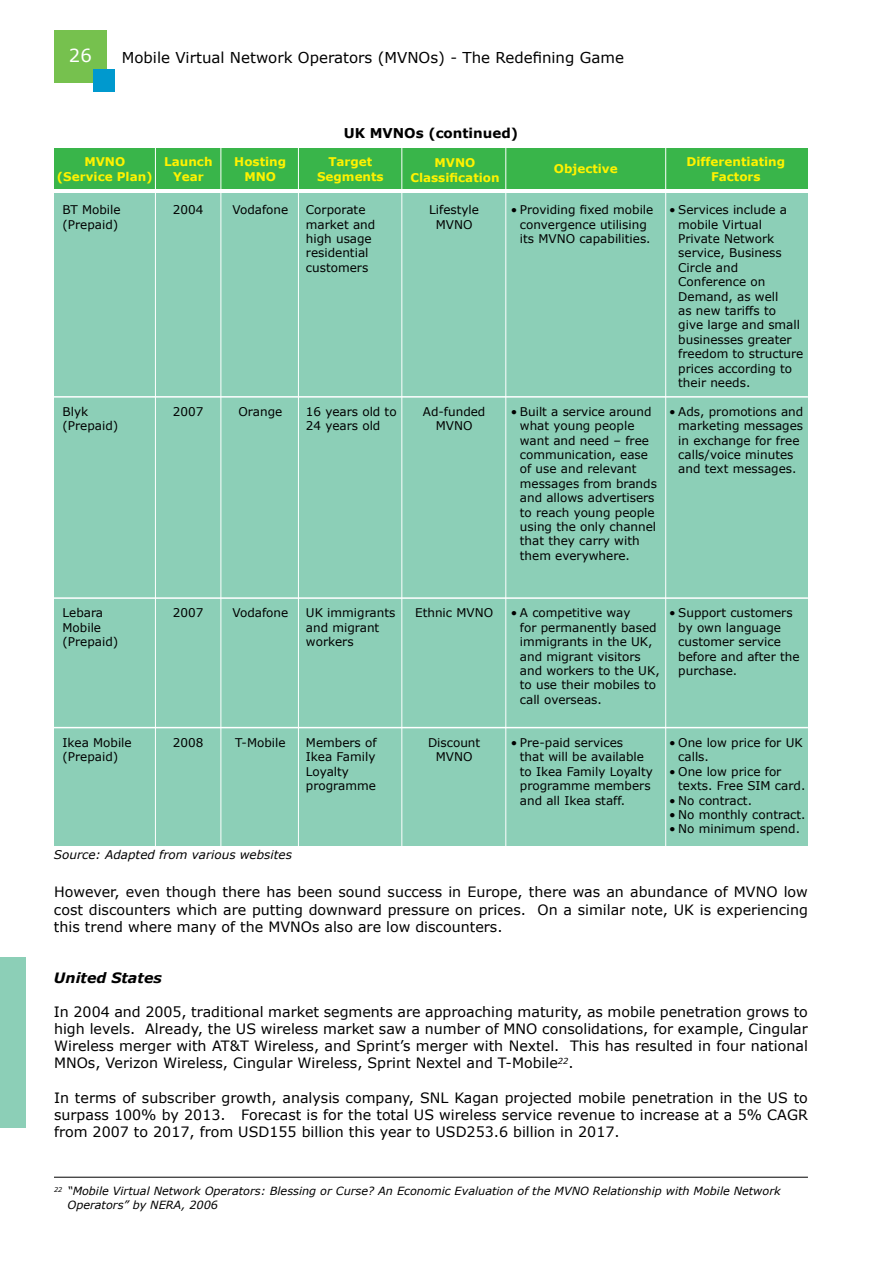
<style>
.page{position:relative;width:893px;height:1263px;background:#fff}
.page>*{position:absolute;margin:0;border:0;box-sizing:border-box;transform-origin:0 0}
.t1{font:18px "Verdana";color:#fff}
.t2{font:15px "Verdana";color:#000}
.t3{font:14.25px/17.1px "Verdana";color:#000;text-align:justify}
.t4{font:italic 700 14.25px "Verdana";color:#000}
.t5{font:700 13.5px "Verdana";color:#000}
.t6{font:12px/14.4px "Verdana";color:#000}
.t7{font:700 12px/14.4px "Verdana";color:#fff200;text-align:center}
.t8{font:italic 12px "Verdana";color:#000}
.t9{font:italic 11.25px/13.5px "Verdana";color:#000}
</style>
<div class="page">
<div style="left:54px;top:30px;width:53px;height:53px;background:#76c14e"></div>
<div style="left:0;top:957px;width:26px;height:171px;background:#8ccfb7"></div>
<div style="left:93px;top:69px;width:22px;height:23px;background:#0099ce"></div>
<div style="left:54px;top:193px;width:754px;height:653px;background:#8ccfb7"></div>
<div style="left:54px;top:148px;width:754px;height:41px;background:#39b54a"></div>
<hr style="left:54px;top:396px;width:754px;height:2px;background:#fff">
<hr style="left:54px;top:597px;width:754px;height:2px;background:#fff">
<hr style="left:54px;top:727px;width:754px;height:1px;background:#fff">
<hr style="left:54px;top:1177px;width:754px;height:1px;background:#000">
<hr style="left:665px;top:147px;width:1px;height:699px;background:#fff">
<hr style="left:505px;top:147px;width:1px;height:699px;background:#fff">
<hr style="left:401px;top:147px;width:1px;height:699px;background:#fff">
<hr style="left:298px;top:147px;width:1px;height:699px;background:#fff">
<hr style="left:220px;top:147px;width:1px;height:699px;background:#fff">
<hr style="left:155px;top:147px;width:1px;height:699px;background:#fff">
<h1 class="t1" style="left:69px;top:44px;width:24px">26</h1>
<p class="t2" style="left:122px;top:47px;width:504px">Mobile Virtual Network Operators (MVNOs) - The Redefining Game</p>
<p class="t5" style="left:344px;top:124px;width:176px">UK MVNOs (continued)</p>
<p class="t7" style="left:57px;top:154px;width:97px">MVNO (Service Plan)</p>
<p class="t7" style="left:164px;top:154px;width:50px">Launch<br>Year</p>
<p class="t7" style="left:234px;top:154px;width:53px">Hosting<br>MNO</p>
<p class="t7" style="left:554px;top:161px;width:65px">Objective</p>
<p class="t7" style="left:686px;top:154px;width:100px">Differentiating<br>Factors</p>
<p class="t7" style="left:317px;top:154px;width:68px">Target<br>Segments</p>
<p class="t7" style="left:410px;top:155px;width:91px">MVNO<br>Classification</p>
<p class="t6" style="left:63px;top:202px;width:60px">BT Mobile (Prepaid)</p>
<p class="t6" style="left:63px;top:404px;width:57px">Blyk (Prepaid)</p>
<p class="t6" style="left:173px;top:202px;width:32px">2004</p>
<p class="t6" style="left:173px;top:404px;width:32px">2007</p>
<p class="t6" style="left:232px;top:202px;width:57px">Vodafone</p>
<p class="t6" style="left:306px;top:202px;width:71px">Corporate market and high usage residential customers</p>
<p class="t6" style="left:429px;top:202px;width:51px;text-align:center">Lifestyle<br>MVNO</p>
<p class="t6" style="left:239px;top:404px;width:45px">Orange</p>
<p class="t6" style="left:306px;top:404px;width:92px">16 years old to<br>24 years old</p>
<p class="t6" style="left:423px;top:404px;width:64px;text-align:center">Ad-funded<br>MVNO</p>
<p class="t6" style="left:511px;top:202px;width:144px;text-align:center">• Providing fixed mobile convergence utilising its MVNO capabilities.</p>
<p class="t6" style="left:520px;top:404px;width:139px;text-indent:-9px">• Built a service around what young people want and need – free communication, ease of use and relevant messages from brands and allows advertisers to reach young people using the only channel that they carry with them everywhere.</p>
<p class="t6" style="left:678px;top:202px;width:127px;text-indent:-9px">• Services include a mobile Virtual<br>Private Network service, Business<br>Circle and<br>Conference on<br>Demand, as well<br>as new tariffs to give large and small businesses greater freedom to structure prices according to their needs.</p>
<p class="t6" style="left:678px;top:404px;width:127px;text-indent:-9px">• Ads, promotions and marketing messages in exchange for free calls/voice minutes and text messages.</p>
<p class="t6" style="left:63px;top:605px;width:57px">Lebara<br>Mobile (Prepaid)</p>
<p class="t6" style="left:63px;top:735px;width:71px">Ikea Mobile (Prepaid)</p>
<p class="t6" style="left:173px;top:605px;width:32px">2007</p>
<p class="t6" style="left:173px;top:735px;width:32px">2008</p>
<p class="t6" style="left:232px;top:605px;width:57px">Vodafone</p>
<p class="t6" style="left:306px;top:605px;width:91px">UK immigrants and migrant workers</p>
<p class="t6" style="left:235px;top:735px;width:52px">T-Mobile</p>
<p class="t6" style="left:306px;top:735px;width:72px">Members of<br>Ikea Family<br>Loyalty programme</p>
<p class="t6" style="left:415px;top:605px;width:80px">Ethnic MVNO</p>
<p class="t6" style="left:428px;top:735px;width:54px;text-align:center">Discount<br>MVNO</p>
<p class="t6" style="left:520px;top:605px;width:141px;text-indent:-9px">• A competitive way<br>for permanently based immigrants in the UK, and migrant visitors and workers to the UK, to use their mobiles to call overseas.</p>
<p class="t6" style="left:520px;top:735px;width:134px;text-indent:-9px">• Pre-paid services<br>that will be available to Ikea Family Loyalty programme members and all Ikea staff.</p>
<p class="t6" style="left:678px;top:605px;width:123px;text-indent:-9px">• Support customers by own language customer service before and after the purchase.</p>
<p class="t6" style="left:678px;top:735px;width:126px;text-indent:-9px">• One low price for UK calls.</p>
<p class="t6" style="left:678px;top:764px;width:129px;text-indent:-9px">• One low price for texts. Free SIM card.</p>
<p class="t6" style="left:669px;top:793px;width:84px">• No contract.</p>
<p class="t6" style="left:669px;top:807px;width:138px">• No monthly contract.</p>
<p class="t6" style="left:669px;top:821px;width:132px">• No minimum spend.</p>
<p class="t8" style="left:54px;top:847px;width:239px">Source: Adapted from various websites</p>
<p class="t3" style="left:54px;top:883px;width:755px">However, even though there has been sound success in Europe, there was an abundance of MVNO low cost discounters which are putting downward pressure on prices. On a similar note, UK is experiencing this trend where many of the MVNOs also are low discounters.</p>
<p class="t4" style="left:54px;top:969px;width:109px">United States</p>
<p class="t3" style="left:54px;top:1003px;width:755px">In 2004 and 2005, traditional market segments are approaching maturity, as mobile penetration grows to high levels. Already, the US wireless market saw a number of MNO consolidations, for example, Cingular Wireless merger with AT&amp;T Wireless, and Sprint’s merger with Nextel. This has resulted in four national MNOs, Verizon Wireless, Cingular Wireless, Sprint Nextel and T-Mobile<sup>22</sup>.</p>
<p class="t3" style="left:54px;top:1088px;width:755px">In terms of subscriber growth, analysis company, SNL Kagan projected mobile penetration in the US to surpass 100% by 2013. Forecast is for the total US wireless service revenue to increase at a 5% CAGR from 2007 to 2017, from USD155 billion this year to USD253.6 billion in 2017.</p>
<p class="t9" style="left:68px;top:1184px;width:715px;text-indent:-14px"><sup>22</sup> “Mobile Virtual Network Operators: Blessing or Curse? An Economic Evaluation of the MVNO Relationship with Mobile Network<br>Operators” by NERA, 2006</p>
</div>
